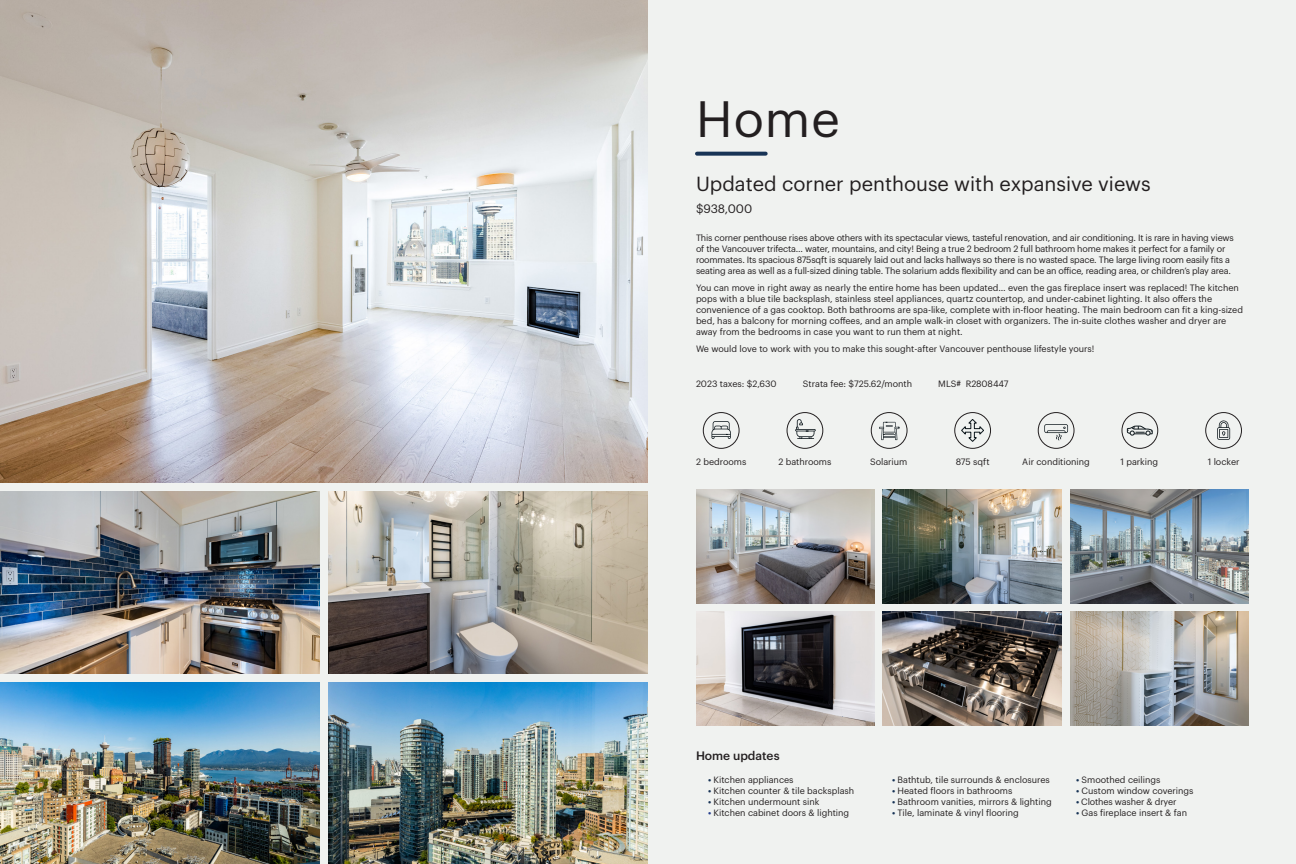
<style>
.page{position:relative;width:1296px;height:864px;background:#f0f2f0}
.page>*{position:absolute;margin:0;border:0;box-sizing:border-box;transform-origin:0 0}
.t1{font:50px "Graphik";color:#231f20}
.t2{font:20px "Graphik";color:#231f20}
.t3{font:500 12px "Graphik";color:#231f20}
.t4{font:12px "Graphik";color:#231f20}
.t5{font:9px/11px "Graphik";color:#231f20}
.t6{font:9px/11px "Graphik";letter-spacing:-.02em;color:#231f20}
.s1{font-weight:600;color:#183456}
.s2{font-weight:600;color:#253f8e}
</style>
<div class="page">
<img style="left:0;top:0;width:648px;height:483px">
<img style="left:0;top:491px;width:320px;height:183px">
<img style="left:0;top:682px;width:320px;height:182px">
<img style="left:328px;top:491px;width:320px;height:183px">
<img style="left:328px;top:682px;width:320px;height:182px">
<svg style="left:697px;top:152px;width:69px;height:4px"></svg>
<img style="left:696px;top:490px;width:178px;height:113px">
<img style="left:696px;top:612px;width:178px;height:113px">
<img style="left:883px;top:490px;width:179px;height:113px">
<img style="left:883px;top:612px;width:179px;height:113px">
<img style="left:1070px;top:490px;width:178px;height:113px">
<img style="left:1070px;top:612px;width:178px;height:113px">
<svg style="left:712px;top:421px;width:19px;height:18px"></svg>
<div style="left:703px;top:412px;width:37px;height:37px;border:1px solid #231f20;border-radius:50%"></div>
<svg style="left:795px;top:419px;width:21px;height:20px"></svg>
<div style="left:787px;top:412px;width:36px;height:37px;border:1px solid #231f20;border-radius:50%"></div>
<svg style="left:961px;top:419px;width:23px;height:23px"></svg>
<div style="left:954px;top:412px;width:37px;height:37px;border:1px solid #231f20;border-radius:50%"></div>
<svg style="left:879px;top:422px;width:20px;height:18px"></svg>
<div style="left:871px;top:412px;width:37px;height:37px;border:1px solid #231f20;border-radius:50%"></div>
<svg style="left:1044px;top:424px;width:24px;height:17px"></svg>
<div style="left:1038px;top:412px;width:37px;height:37px;border:1px solid #231f20;border-radius:50%"></div>
<svg style="left:1127px;top:425px;width:26px;height:10px"></svg>
<div style="left:1121px;top:412px;width:37px;height:37px;border:1px solid #231f20;border-radius:50%"></div>
<svg style="left:1217px;top:420px;width:13px;height:20px"></svg>
<div style="left:1205px;top:412px;width:37px;height:37px;border:1px solid #231f20;border-radius:50%"></div>
<p class="t1" style="left:696px;top:81px;width:145px">Home</p>
<p class="t2" style="left:696px;top:168px;width:456px">Updated corner penthouse with expansive views</p>
<p class="t4" style="left:696px;top:199px;width:58px">$938,000</p>
<p class="t6" style="left:696px;top:231px;width:539px">This corner penthouse rises above others with its spectacular views, tasteful renovation, and air conditioning. It is rare in having views of the Vancouver trifecta... water, mountains, and city! Being a true 2 bedroom 2 full bathroom home makes it perfect for a family or roommates. Its spacious 875sqft is squarely laid out and lacks hallways so there is no wasted space. The large living room easily fits a seating area as well as a full-sized dining table. The solarium adds flexibility and can be an office, reading area, or children’s play area.</p>
<p class="t5" style="left:696px;top:281px;width:549px">You can move in right away as nearly the entire home has been updated… even the gas fireplace insert was replaced! The kitchen pops with a blue tile backsplash, stainless steel appliances, quartz countertop, and under-cabinet lighting. It also offers the convenience of a gas cooktop. Both bathrooms are spa-like, complete with in-floor heating. The main bedroom can fit a king-sized bed, has a balcony for morning coffees, and an ample walk-in closet with organizers. The in-suite clothes washer and dryer are away from the bedrooms in case you want to run them at night.</p>
<p class="t5" style="left:696px;top:342px;width:400px">We would love to work with you to make this sought-after Vancouver penthouse lifestyle yours!</p>
<p class="t5" style="left:696px;top:377px;width:82px">2023 taxes: $2,630</p>
<p class="t5" style="left:803px;top:377px;width:111px">Strata fee: $725.62/month</p>
<p class="t5" style="left:938px;top:377px;width:72px">MLS# R2808447</p>
<p class="t5" style="left:696px;top:455px;width:52px">2 bedrooms</p>
<p class="t5" style="left:778px;top:455px;width:55px">2 bathrooms</p>
<p class="t5" style="left:870px;top:455px;width:39px">Solarium</p>
<p class="t5" style="left:956px;top:455px;width:35px">875 sqft</p>
<p class="t5" style="left:1022px;top:455px;width:69px">Air conditioning</p>
<p class="t5" style="left:1120px;top:455px;width:39px">1 parking</p>
<p class="t5" style="left:1208px;top:455px;width:33px">1 locker</p>
<p class="t3" style="left:696px;top:747px;width:85px">Home updates</p>
<p class="t5" style="left:708px;top:773px;width:87px"><span class="s1">•</span> Kitchen appliances</p>
<p class="t5" style="left:708px;top:784px;width:148px"><span class="s1">•</span> Kitchen counter &amp; tile backsplash</p>
<p class="t5" style="left:708px;top:795px;width:113px"><span class="s1">•</span> Kitchen undermount sink</p>
<p class="t5" style="left:708px;top:806px;width:143px"><span class="s2">•</span> Kitchen cabinet doors &amp; lighting</p>
<p class="t5" style="left:892px;top:773px;width:159px"><span class="s1">•</span> Bathtub, tile surrounds &amp; enclosures</p>
<p class="t5" style="left:892px;top:784px;width:122px"><span class="s1">•</span> Heated floors in bathrooms</p>
<p class="t5" style="left:892px;top:795px;width:161px"><span class="s1">•</span> Bathroom vanities, mirrors &amp; lighting</p>
<p class="t5" style="left:892px;top:806px;width:128px"><span class="s1">•</span> Tile, laminate &amp; vinyl flooring</p>
<p class="t5" style="left:1076px;top:773px;width:86px"><span class="s1">•</span> Smoothed ceilings</p>
<p class="t5" style="left:1076px;top:784px;width:119px"><span class="s1">•</span> Custom window coverings</p>
<p class="t5" style="left:1076px;top:795px;width:102px"><span class="s1">•</span> Clothes washer &amp; dryer</p>
<p class="t5" style="left:1076px;top:806px;width:113px"><span class="s1">•</span> Gas fireplace insert &amp; fan</p>
</div>
